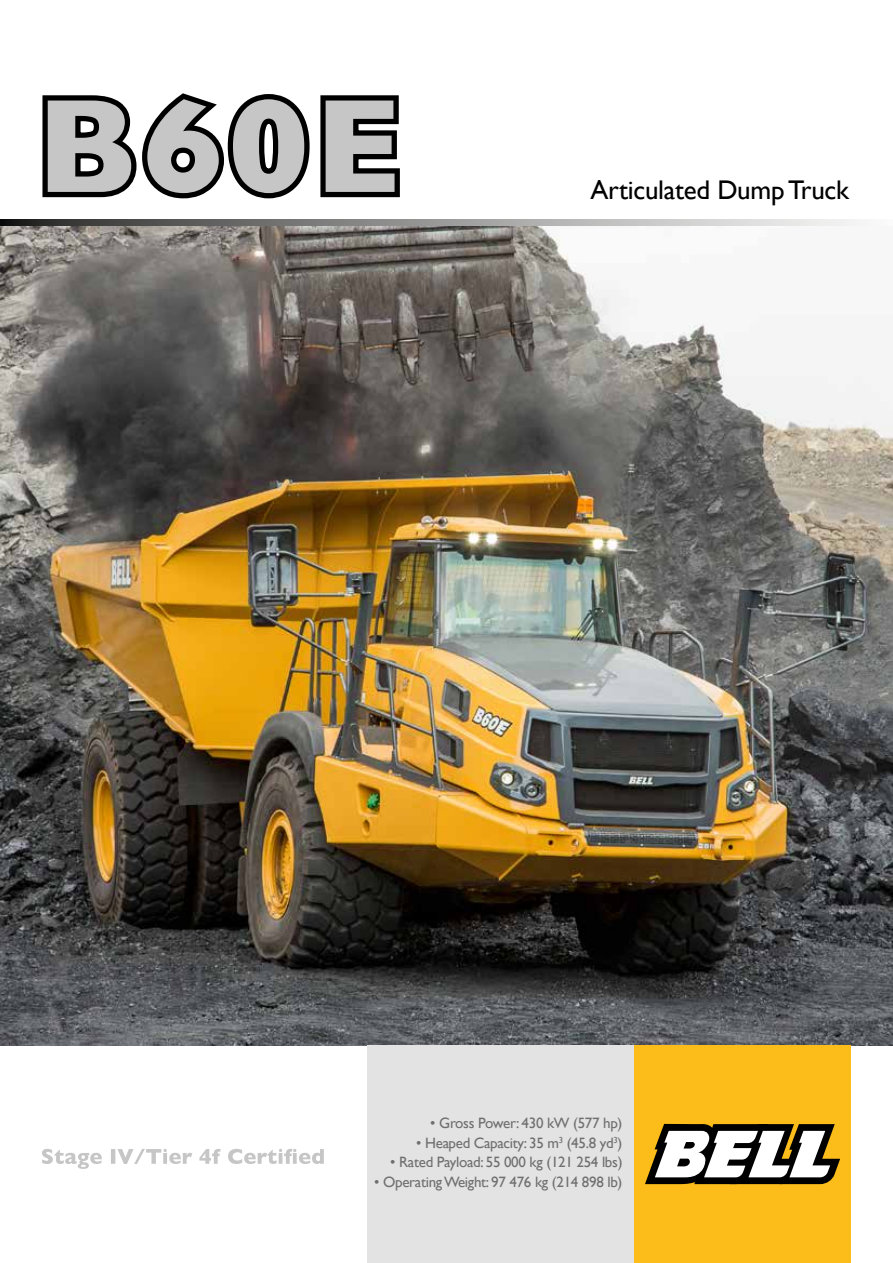
<style>
.page{position:relative;width:893px;height:1263px;background:#fff}
.page>*{position:absolute;margin:0;border:0;box-sizing:border-box;transform-origin:0 0}
.t1{font:700 135px "Gill Sans";color:#c6c6c6}
.t2{font:27px "Gill Sans";letter-spacing:-.01em;color:#000}
.t3{font:15px "Gill Sans";letter-spacing:-.02em;color:#706f6f}
</style>
<div class="page">
<img style="left:0;top:225px;width:892px;height:820px">
<div style="left:367px;top:1045px;width:291px;height:218px;background:#e3e3e3"></div>
<div style="left:634px;top:1045px;width:216px;height:218px;background:#fcbd1b"></div>
<svg style="left:42px;top:93px;width:358px;height:106px"></svg>
<svg style="left:0;top:219px;width:860px;height:6px;background:#929292"></svg>
<svg style="left:645px;top:1124px;width:195px;height:60px;background:#958e7c"></svg>
<svg style="left:42px;top:1149px;width:282px;height:20px"></svg>
<h1 class="t1" style="left:36px;top:39px;width:367px">B60E</h1>
<h2 class="t2" style="left:590px;top:174px;width:260px">Articulated Dump Truck</h2>
<p class="t3" style="left:430px;top:1114px;width:194px">• Gross Power: 430 kW (577 hp)</p>
<p class="t3" style="left:416px;top:1134px;width:208px">• Heaped Capacity: 35 m<sup>3</sup> (45.8 yd<sup>3</sup>)</p>
<p class="t3" style="left:390px;top:1153px;width:234px">• Rated Payload: 55 000 kg (121 254 lbs)</p>
<p class="t3" style="left:374px;top:1173px;width:250px">• Operating Weight: 97 476 kg (214 898 lb)</p>
</div>
